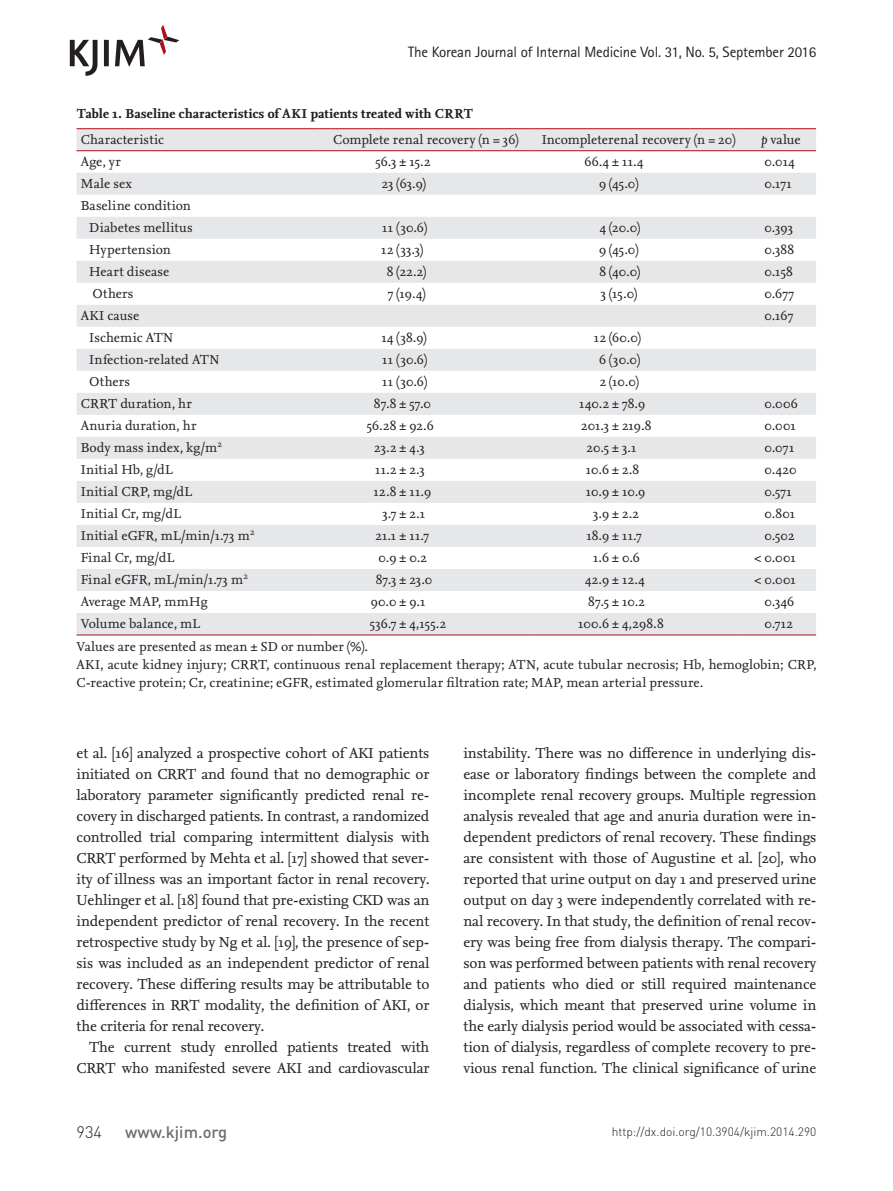
<style>
.page{position:relative;width:893px;height:1191px;background:#fff}
.page>*{position:absolute;margin:0;border:0;box-sizing:border-box;transform-origin:0 0}
.t1{font:500 16.5px "DIN Pro";color:#6c6d70}
.t2{font:300 16.5px "DIN Pro";color:#231f20}
.들였쓰기_본문{font:15px/21px "Nexus Serif";letter-spacing:-.01em;color:#231f20;text-align:justify}
.t3{font:15px "Rotis Sans Serif Std";letter-spacing:-.01em;color:#231f20}
.테이블{font:13.5px/18px "Nexus Serif";letter-spacing:.01em;color:#231f20}
.테이블제목{font:700 13.5px "Nexus Serif";letter-spacing:.01em;color:#231f20}
.t4{font:300 12px "DIN Pro";color:#231f20}
.s1{font-style:italic}
</style>
<div class="page">
<svg style="left:70px;top:25px;width:109px;height:51px"></svg>
<svg style="left:77px;top:129px;width:739px;height:505px;fill:#e6e7e9"></svg>
<hr style="left:77px;top:128px;width:242px;height:1px;background:#b00d15">
<hr style="left:319px;top:128px;width:212px;height:1px;background:#b00d15">
<hr style="left:531px;top:128px;width:213px;height:1px;background:#b00d15">
<hr style="left:744px;top:128px;width:72px;height:1px;background:#b00d15">
<hr style="left:77px;top:150px;width:242px;height:1px;background:#b00d15">
<hr style="left:319px;top:150px;width:212px;height:1px;background:#b00d15">
<hr style="left:531px;top:150px;width:213px;height:1px;background:#b00d15">
<hr style="left:744px;top:150px;width:72px;height:1px;background:#b00d15">
<hr style="left:77px;top:634px;width:242px;height:1px;background:#b00d15">
<hr style="left:319px;top:634px;width:212px;height:1px;background:#b00d15">
<hr style="left:531px;top:634px;width:213px;height:1px;background:#b00d15">
<hr style="left:744px;top:634px;width:72px;height:1px;background:#b00d15">
<p class="t3" style="left:408px;top:43px;width:410px">The Korean Journal of Internal Medicine Vol. 31, No. 5, September 2016</p>
<p class="테이블제목" style="left:77px;top:104px;width:398px">Table 1. Baseline characteristics of AKI patients treated with CRRT</p>
<p class="테이블" style="left:81px;top:131px;width:85px">Characteristic</p>
<p class="테이블" style="left:333px;top:131px;width:187px">Complete renal recovery (n = 36)</p>
<p class="테이블" style="left:542px;top:131px;width:195px">Incompleterenal recovery (n = 20)</p>
<p class="테이블" style="left:761px;top:131px;width:41px"><span class="s1">p</span> value</p>
<p class="테이블" style="left:81px;top:153px;width:42px">Age, yr</p>
<p class="테이블" style="left:375px;top:153px;width:57px">56.3 ± 15.2</p>
<p class="테이블" style="left:585px;top:153px;width:60px">66.4 ± 11.4</p>
<p class="테이블" style="left:764px;top:153px;width:32px">0.014</p>
<p class="테이블" style="left:81px;top:175px;width:53px">Male sex</p>
<p class="테이블" style="left:382px;top:175px;width:46px">23 (63.9)</p>
<p class="테이블" style="left:599px;top:175px;width:41px">9 (45.0)</p>
<p class="테이블" style="left:764px;top:175px;width:29px">0.171</p>
<p class="테이블" style="left:81px;top:197px;width:112px">Baseline condition</p>
<p class="테이블" style="left:89px;top:219px;width:105px">Diabetes mellitus</p>
<p class="테이블" style="left:382px;top:219px;width:46px">11 (30.6)</p>
<p class="테이블" style="left:600px;top:219px;width:42px">4 (20.0)</p>
<p class="테이블" style="left:764px;top:219px;width:30px">0.393</p>
<p class="테이블" style="left:89px;top:241px;width:83px">Hypertension</p>
<p class="테이블" style="left:381px;top:241px;width:43px">12 (33.3)</p>
<p class="테이블" style="left:599px;top:241px;width:41px">9 (45.0)</p>
<p class="테이블" style="left:764px;top:241px;width:31px">0.388</p>
<p class="테이블" style="left:89px;top:263px;width:82px">Heart disease</p>
<p class="테이블" style="left:387px;top:263px;width:41px">8 (22.2)</p>
<p class="테이블" style="left:599px;top:263px;width:42px">8 (40.0)</p>
<p class="테이블" style="left:764px;top:263px;width:30px">0.158</p>
<p class="테이블" style="left:93px;top:285px;width:42px">Others</p>
<p class="테이블" style="left:388px;top:285px;width:39px">7 (19.4)</p>
<p class="테이블" style="left:601px;top:285px;width:38px">3 (15.0)</p>
<p class="테이블" style="left:764px;top:285px;width:31px">0.677</p>
<p class="테이블" style="left:81px;top:307px;width:60px">AKI cause</p>
<p class="테이블" style="left:764px;top:307px;width:31px">0.167</p>
<p class="테이블" style="left:89px;top:329px;width:85px">Ischemic ATN</p>
<p class="테이블" style="left:381px;top:329px;width:47px">14 (38.9)</p>
<p class="테이블" style="left:594px;top:329px;width:49px">12 (60.0)</p>
<p class="테이블" style="left:89px;top:351px;width:132px">Infection-related ATN</p>
<p class="테이블" style="left:382px;top:351px;width:46px">11 (30.6)</p>
<p class="테이블" style="left:599px;top:351px;width:43px">6 (30.0)</p>
<p class="테이블" style="left:89px;top:373px;width:42px">Others</p>
<p class="테이블" style="left:382px;top:373px;width:46px">11 (30.6)</p>
<p class="테이블" style="left:600px;top:373px;width:41px">2 (10.0)</p>
<p class="테이블" style="left:81px;top:395px;width:113px">CRRT duration, hr</p>
<p class="테이블" style="left:374px;top:395px;width:59px">87.8 ± 57.0</p>
<p class="테이블" style="left:579px;top:395px;width:67px">140.2 ± 78.9</p>
<p class="테이블" style="left:764px;top:395px;width:35px">0.006</p>
<p class="테이블" style="left:81px;top:417px;width:117px">Anuria duration, hr</p>
<p class="테이블" style="left:367px;top:417px;width:68px">56.28 ± 92.6</p>
<p class="테이블" style="left:581px;top:417px;width:72px">201.3 ± 219.8</p>
<p class="테이블" style="left:764px;top:417px;width:33px">0.001</p>
<p class="테이블" style="left:81px;top:439px;width:143px">Body mass index, kg/m<sup>2</sup></p>
<p class="테이블" style="left:374px;top:439px;width:52px">23.2 ± 4.3</p>
<p class="테이블" style="left:586px;top:439px;width:52px">20.5 ± 3.1</p>
<p class="테이블" style="left:764px;top:439px;width:32px">0.071</p>
<p class="테이블" style="left:81px;top:461px;width:94px">Initial Hb, g/dL</p>
<p class="테이블" style="left:375px;top:461px;width:51px">11.2 ± 2.3</p>
<p class="테이블" style="left:586px;top:461px;width:55px">10.6 ± 2.8</p>
<p class="테이블" style="left:764px;top:461px;width:34px">0.420</p>
<p class="테이블" style="left:81px;top:483px;width:113px">Initial CRP, mg/dL</p>
<p class="테이블" style="left:374px;top:483px;width:59px">12.8 ± 11.9</p>
<p class="테이블" style="left:586px;top:483px;width:61px">10.9 ± 10.9</p>
<p class="테이블" style="left:764px;top:483px;width:29px">0.571</p>
<p class="테이블" style="left:81px;top:505px;width:102px">Initial Cr, mg/dL</p>
<p class="테이블" style="left:382px;top:505px;width:44px">3.7 ± 2.1</p>
<p class="테이블" style="left:593px;top:505px;width:47px">3.9 ± 2.2</p>
<p class="테이블" style="left:764px;top:505px;width:32px">0.801</p>
<p class="테이블" style="left:81px;top:527px;width:175px">Initial eGFR, mL/min/1.73 m<sup>2</sup></p>
<p class="테이블" style="left:375px;top:527px;width:55px">21.1 ± 11.7</p>
<p class="테이블" style="left:586px;top:527px;width:57px">18.9 ± 11.7</p>
<p class="테이블" style="left:764px;top:527px;width:32px">0.502</p>
<p class="테이블" style="left:81px;top:549px;width:95px">Final Cr, mg/dL</p>
<p class="테이블" style="left:379px;top:549px;width:50px">0.9 ± 0.2</p>
<p class="테이블" style="left:593px;top:549px;width:48px">1.6 ± 0.6</p>
<p class="테이블" style="left:755px;top:549px;width:43px">&lt; 0.001</p>
<p class="테이블" style="left:81px;top:571px;width:169px">Final eGFR, mL/min/1.73 m<sup>2</sup></p>
<p class="테이블" style="left:376px;top:571px;width:58px">87.3 ± 23.0</p>
<p class="테이블" style="left:585px;top:571px;width:61px">42.9 ± 12.4</p>
<p class="테이블" style="left:755px;top:571px;width:43px">&lt; 0.001</p>
<p class="테이블" style="left:81px;top:593px;width:128px">Average MAP, mmHg</p>
<p class="테이블" style="left:371px;top:593px;width:56px">90.0 ± 9.1</p>
<p class="테이블" style="left:588px;top:593px;width:58px">87.5 ± 10.2</p>
<p class="테이블" style="left:764px;top:593px;width:31px">0.346</p>
<p class="테이블" style="left:81px;top:615px;width:121px">Volume balance, mL</p>
<p class="테이블" style="left:370px;top:615px;width:78px">536.7 ± 4,155.2</p>
<p class="테이블" style="left:578px;top:615px;width:87px">100.6 ± 4,298.8</p>
<p class="테이블" style="left:764px;top:615px;width:30px">0.712</p>
<p class="테이블" style="left:77px;top:637px;width:293px">Values are presented as mean ± SD or number (%).</p>
<p class="테이블" style="left:77px;top:655px;width:741px">AKI, acute kidney injury; CRRT, continuous renal replacement therapy; ATN, acute tubular necrosis; Hb, hemoglobin; CRP,<br>C-reactive protein; Cr, creatinine; eGFR, estimated glomerular filtration rate; MAP, mean arterial pressure.</p>
<p class="들였쓰기_본문" style="left:77px;top:742px;width:354px">et al. [16] analyzed a prospective cohort of AKI patients initiated on CRRT and found that no demographic or laboratory parameter significantly predicted renal re&shy;covery in discharged patients. In contrast, a randomized controlled trial comparing intermittent dialysis with CRRT performed by Mehta et al. [17] showed that sever&shy;ity of illness was an important factor in renal recovery.<br>Uehlinger et al. [18] found that pre-existing CKD was an independent predictor of renal recovery. In the recent retrospective study by Ng et al. [19], the presence of sep&shy;sis was included as an independent predictor of renal recovery. These differing results may be attributable to differences in RRT modality, the definition of AKI, or the criteria for renal recovery.</p>
<p class="들였쓰기_본문" style="left:77px;top:1036px;width:354px;text-align:right">The current study enrolled patients treated with<br>CRRT who manifested severe AKI and cardiovascular</p>
<p class="t2" style="left:77px;top:1120px;width:27px">934</p>
<p class="t1" style="left:125px;top:1120px;width:104px">www.kjim.org</p>
<p class="들였쓰기_본문" style="left:463px;top:742px;width:354px">instability. There was no difference in underlying dis&shy;ease or laboratory findings between the complete and incomplete renal recovery groups. Multiple regression analysis revealed that age and anuria duration were in&shy;dependent predictors of renal recovery. These findings are consistent with those of Augustine et al. [20], who reported that urine output on day 1 and preserved urine output on day 3 were independently correlated with re&shy;nal recovery. In that study, the definition of renal recov&shy;ery was being free from dialysis therapy. The compari&shy;son was performed between patients with renal recovery and patients who died or still required maintenance dialysis, which meant that preserved urine volume in the early dialysis period would be associated with cessa&shy;tion of dialysis, regardless of complete recovery to pre&shy;vious renal function. The clinical significance of urine</p>
<p class="t4" style="left:612px;top:1123px;width:206px">http://dx.doi.org/10.3904/kjim.2014.290</p>
</div>
